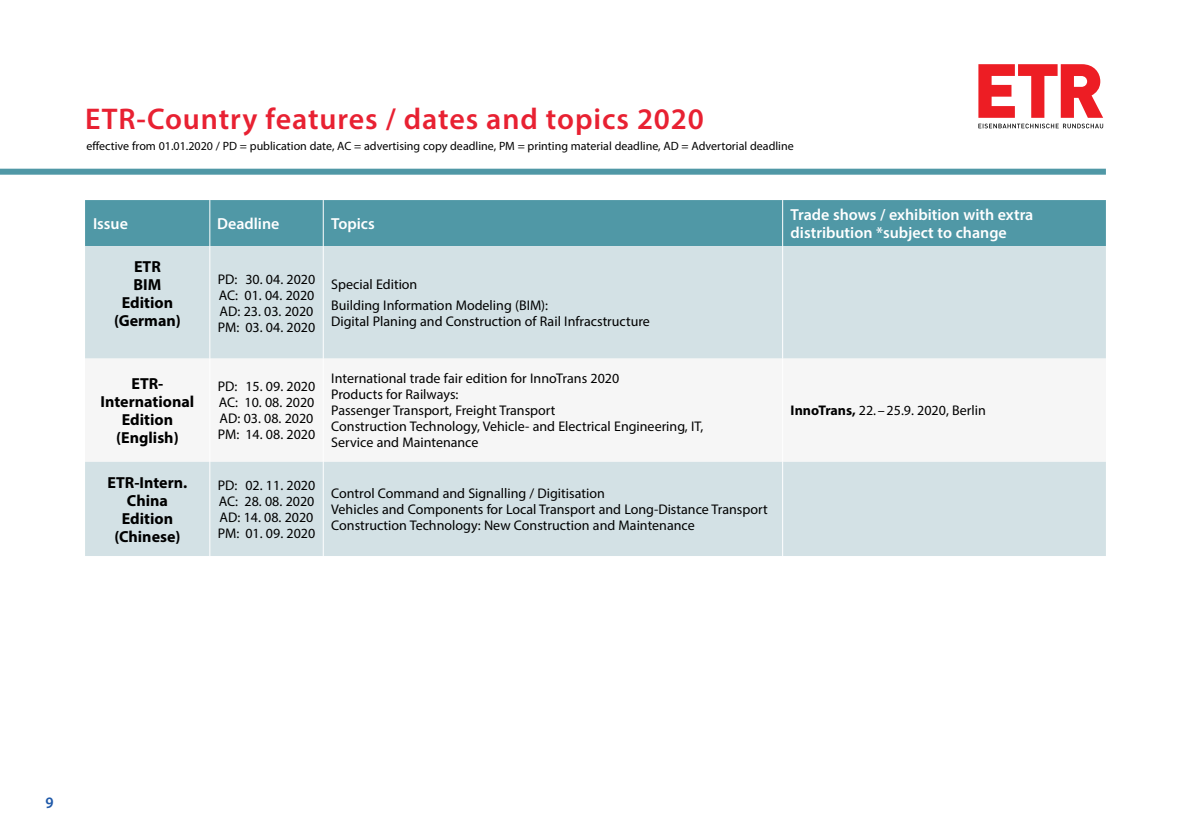
<style>
.page{position:relative;width:1191px;height:840px;background:#fff}
.page>*{position:absolute;margin:0;border:0;box-sizing:border-box;transform-origin:0 0}
.t1{font:600 30px "Myriad Pro";letter-spacing:.03em;color:#e82132}
.t2{font:700 16px/18px "Myriad Pro";color:#000;text-align:center}
.t3{font:600 16px/18px "Myriad Pro";color:#fff}
.t4{font:600 16px "Myriad Pro";color:#1f59a9;scale:.95 1}
.t5{font:14px/16px "Myriad Pro";color:#000}
.t6{font:12px "Myriad Pro";color:#000}
.s1{font-weight:700}
</style>
<div class="page">
<div style="left:0;top:168px;width:1106px;height:6px;background:#5098a6"></div>
<svg style="left:978px;top:124px;width:125px;height:4px"></svg>
<svg style="left:978px;top:64px;width:125px;height:54px"></svg>
<div style="left:85px;top:200px;width:1021px;height:46px;background:#5098a6"></div>
<div style="left:85px;top:246px;width:1021px;height:309px;background:#d3e1e5"></div>
<div style="left:85px;top:358px;width:1021px;height:103px;background:#f6f6f6"></div>
<hr style="left:209px;top:200px;width:1px;height:46px;background:#fff">
<hr style="left:323px;top:200px;width:1px;height:46px;background:#fff">
<hr style="left:782px;top:200px;width:1px;height:46px;background:#fff">
<hr style="left:209px;top:246px;width:1px;height:112px;background:#fff">
<hr style="left:323px;top:246px;width:1px;height:112px;background:#fff">
<hr style="left:782px;top:246px;width:1px;height:112px;background:#fff">
<hr style="left:209px;top:358px;width:1px;height:103px;background:#fff">
<hr style="left:323px;top:358px;width:1px;height:103px;background:#fff">
<hr style="left:782px;top:358px;width:1px;height:103px;background:#fff">
<hr style="left:209px;top:461px;width:1px;height:94px;background:#fff">
<hr style="left:323px;top:461px;width:1px;height:94px;background:#fff">
<hr style="left:782px;top:461px;width:1px;height:94px;background:#fff">
<h1 class="t1" style="left:85px;top:100px;width:620px">ETR-Country features / dates and topics 2020</h1>
<p class="t6" style="left:86px;top:138px;width:709px">effective from 01.01.2020 / PD = publication date, AC = advertising copy deadline, PM = printing material deadline, AD = Advertorial deadline</p>
<p class="t3" style="left:93px;top:214px;width:36px">Issue</p>
<p class="t3" style="left:217px;top:214px;width:64px">Deadline</p>
<p class="t3" style="left:331px;top:214px;width:45px">Topics</p>
<p class="t3" style="left:790px;top:205px;width:244px">Trade shows / exhibition with extra distribution *subject to change</p>
<p class="t2" style="left:114px;top:257px;width:68px">ET R<br>BIM<br>Edition (German)</p>
<p class="t5" style="left:218px;top:270px;width:99px">PD: 30. 04. 2020<br>AC: 01. 04. 2020<br>AD: 23. 03. 2020<br>PM: 03. 04. 2020</p>
<p class="t5" style="left:331px;top:273px;width:218px;line-height:21.6px">Special Edition<br>Building Information Modeling (BIM):</p>
<p class="t5" style="left:331px;top:313px;width:320px">Digital Planing and Construction of Rail Infracstructure</p>
<p class="t2" style="left:101px;top:374px;width:95px">ETR-<br>International<br>Edition (English)</p>
<p class="t5" style="left:218px;top:378px;width:99px">PD: 15. 09. 2020<br>AC: 10. 08. 2020<br>AD: 03. 08. 2020<br>PM: 14. 08. 2020</p>
<p class="t5" style="left:331px;top:370px;width:374px">International trade fair edition for InnoTrans 2020<br>Products for Railways:<br>Passenger Transport, Freight Transport<br>Construction Technology, Vehicle- and Electrical Engineering, IT, Service and Maintenance</p>
<p class="t2" style="left:108px;top:472px;width:81px">ETR-Intern.<br>China<br>Edition (Chinese)</p>
<p class="t5" style="left:218px;top:477px;width:99px">PD: 02. 11. 2020<br>AC: 28. 08. 2020<br>AD: 14. 08. 2020<br>PM: 01. 09. 2020</p>
<p class="t5" style="left:331px;top:485px;width:438px">Control Command and Signalling / Digitisation<br>Vehicles and Components for Local Transport and Long-Distance Transport<br>Construction Technology: New Construction and Maintenance</p>
<p class="t5" style="left:790px;top:402px;width:197px"><span class="s1">InnoTrans,</span> 22. –25.9. 2020, Berlin</p>
<p class="t4" style="left:45px;top:792px;width:10px">9</p>
</div>
